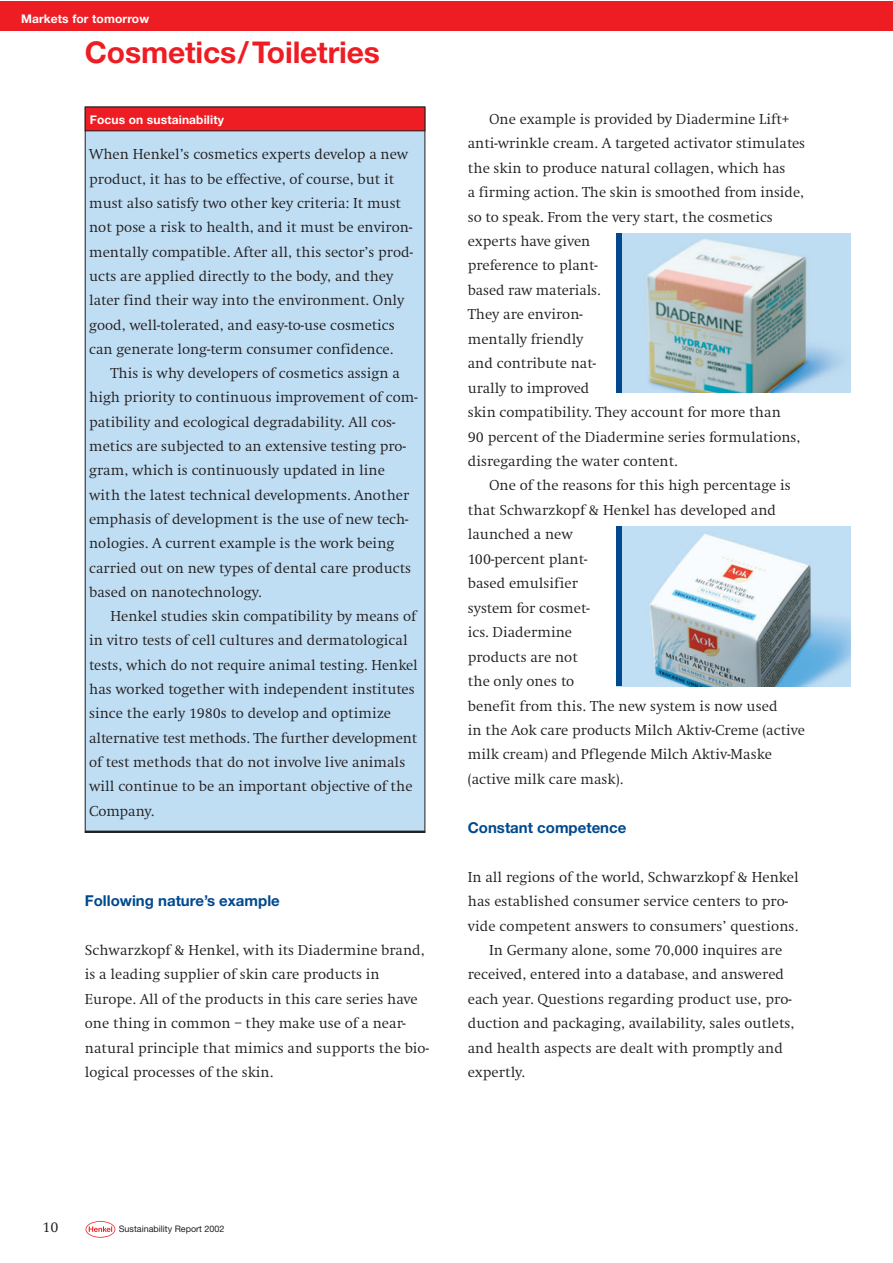
<style>
.page{position:relative;width:893px;height:1263px;background:#fff}
.page>*{position:absolute;margin:0;border:0;box-sizing:border-box;transform-origin:0 0}
.t1{font:700 30px "Helvetica Neue";letter-spacing:-.005em;color:#ee1d23}
.t2{font:300 15px/24.5px "Swift EF";color:#231f20}
.t3{font:700 15px "Helvetica Neue";color:#01498e}
.t4{font:700 12px "Helvetica Neue";letter-spacing:.01em;color:#fff}
.t5{font:9px "Helvetica Neue";color:#231f20}
</style>
<div class="page">
<svg style="left:85px;top:1221px;width:30px;height:17px"></svg>
<div style="left:0;top:2px;width:892px;height:29px;background:#ee1d23"></div>
<div style="left:85px;top:107px;width:340px;height:725px;background:#c0def3"></div>
<div style="left:85px;top:107px;width:340px;height:24px;background:#ee1d23"></div>
<hr style="left:85px;top:831px;width:340px;height:2px;background:#231f20">
<img style="left:622px;top:233px;width:228px;height:160px">
<div style="left:616px;top:233px;width:6px;height:160px;background:#01498e"></div>
<img style="left:622px;top:527px;width:228px;height:159px">
<div style="left:616px;top:527px;width:6px;height:159px;background:#01498e"></div>
<p class="t4" style="left:21px;top:14px;width:130px">Markets for tomorrow</p>
<h1 class="t1" style="left:85px;top:41px;width:296px">Cosmetics/Toiletries</h1>
<p class="t4" style="left:90px;top:115px;width:136px">Focus on sustainability</p>
<p class="t2" style="left:89px;top:143px;width:325px">When Henkel’s cosmetics experts develop a new product, it has to be effective, of course, but it must also satisfy two other key criteria: It must not pose a risk to health, and it must be environ&shy;mentally compatible. After all, this sector’s prod&shy;ucts are applied directly to the body, and they later find their way into the environment. Only good, well-tolerated, and easy-to-use cosmetics can generate long-term consumer confidence.</p>
<p class="t2" style="left:89px;top:362px;width:330px;text-indent:21px">This is why developers of cosmetics assign a high priority to continuous improvement of com&shy;patibility and ecological degradability. All cos&shy;metics are subjected to an extensive testing pro&shy;gram, which is continuously updated in line with the latest technical developments. Another emphasis of development is the use of new tech&shy;nologies. A current example is the work being carried out on new types of dental care products based on nanotechnology.</p>
<p class="t2" style="left:89px;top:605px;width:330px;text-indent:21px">Henkel studies skin compatibility by means of in vitro tests of cell cultures and dermatological tests, which do not require animal testing. Henkel has worked together with independent institutes since the early 1980s to develop and optimize alternative test methods. The further development of test methods that do not involve live animals will continue to be an important objective of the Company.</p>
<p class="t3" style="left:85px;top:895px;width:196px">Following nature’s example</p>
<p class="t2" style="left:85px;top:939px;width:345px">Schwarzkopf &amp; Henkel, with its Diadermine brand, is a leading supplier of skin care products in Europe. All of the products in this care series have one thing in common – they make use of a near&shy;natural principle that mimics and supports the bio&shy;logical processes of the skin.</p>
<p class="t2" style="left:468px;top:108px;width:339px;text-indent:21px">One example is provided by Diadermine Lift+ anti-wrinkle cream. A targeted activator stimulates the skin to produce natural collagen, which has<br>a firming action. The skin is smoothed from inside, so to speak. From the very start, the cosmetics experts have given<br>preference to plant-<br>based raw materials.<br>They are environ-<br>mentally friendly<br>and contribute nat-<br>urally to improved<br>skin compatibility. They account for more than<br>90 percent of the Diadermine series formulations, disregarding the water content.</p>
<p class="t2" style="left:468px;top:474px;width:338px;text-indent:21px">One of the reasons for this high percentage is that Schwarzkopf &amp; Henkel has developed and launched a new<br>100-percent plant-<br>based emulsifier<br>system for cosmet-<br>ics. Diadermine<br>products are not<br>the only ones to<br>benefit from this. The new system is now used<br>in the Aok care products Milch Aktiv-Creme (active milk cream) and Pflegende Milch Aktiv-Maske (active milk care mask).</p>
<p class="t3" style="left:468px;top:822px;width:160px">Constant competence</p>
<p class="t2" style="left:468px;top:866px;width:332px">In all regions of the world, Schwarzkopf &amp; Henkel</p>
<p class="t2" style="left:468px;top:890px;width:322px">has established consumer service centers to pro-</p>
<p class="t2" style="left:468px;top:914px;width:332px">vide competent answers to consumers’ questions.</p>
<p class="t2" style="left:489px;top:939px;width:294px">In Germany alone, some 70,000 inquires are</p>
<p class="t2" style="left:468px;top:963px;width:318px">received, entered into a database, and answered</p>
<p class="t2" style="left:468px;top:988px;width:325px">each year. Questions regarding product use, pro-</p>
<p class="t2" style="left:468px;top:1012px;width:328px">duction and packaging, availability, sales outlets,</p>
<p class="t2" style="left:468px;top:1037px;width:317px">and health aspects are dealt with promptly and</p>
<p class="t2" style="left:468px;top:1061px;width:59px">expertly.</p>
<p class="t2" style="left:42px;top:1216px;width:18px">10</p>
<p class="t5" style="left:119px;top:1226px;width:107px">Sustainability Report 2002</p>
</div>
